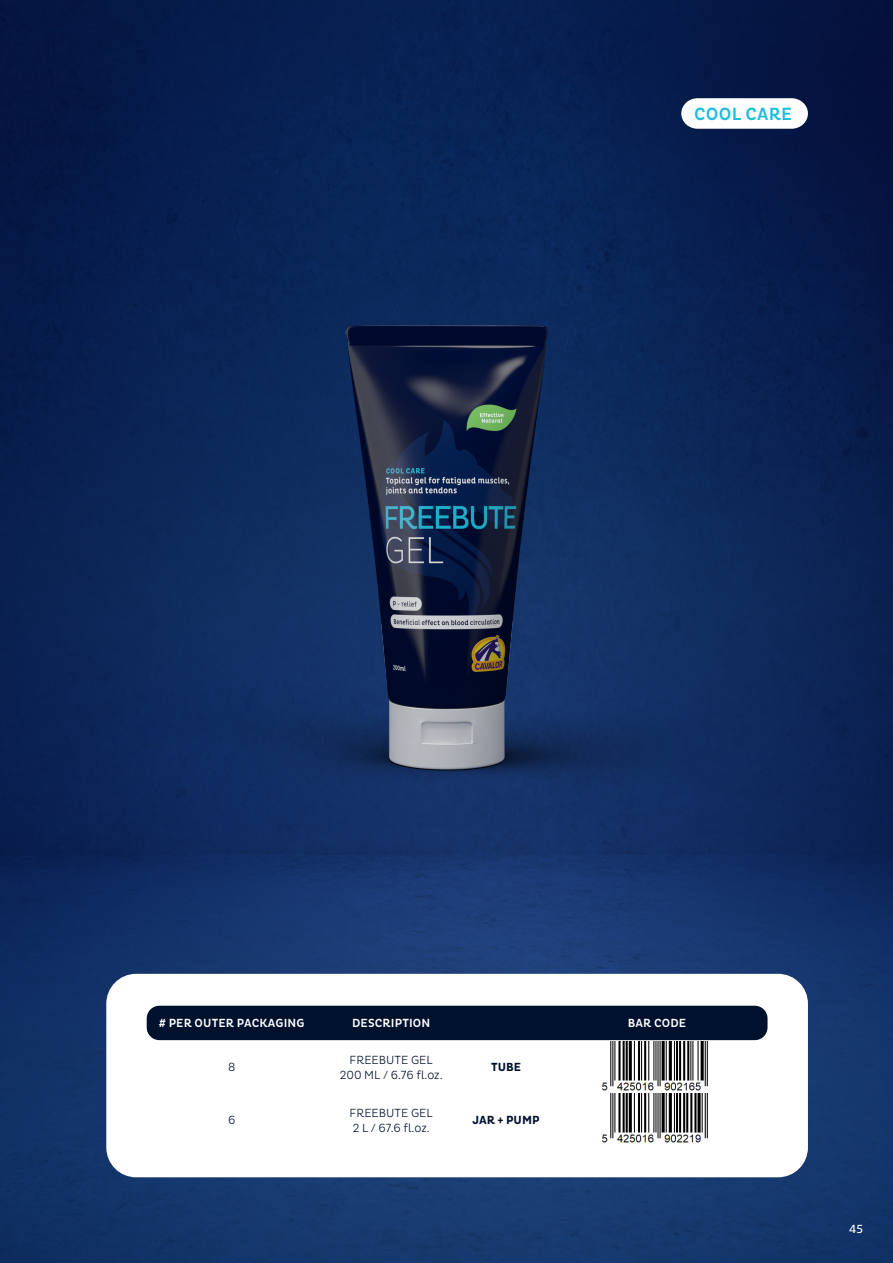
<style>
.page{position:relative;width:893px;height:1263px;background:#fff}
.page>*{position:absolute;margin:0;border:0;box-sizing:border-box;transform-origin:0 0}
.t1{font:500 18px "Pluto Cond";letter-spacing:.015em;color:#1cbeda}
.Body{font:300 12px/15px "Pluto Cond";color:#00112e;text-align:center}
.Titel{font:500 12px "Pluto Cond";letter-spacing:.015em;color:#fff}
.Body-2{font:700 12px "Pluto Cond";color:#00112e}
.t2{font:12px "Pluto Cond";color:#fff}
</style>
<div class="page">
<img style="left:0;top:0;width:893px;height:1263px">
<div style="left:106px;top:974px;width:702px;height:203px;background:#fff;border-radius:30px"></div>
<div style="left:147px;top:1006px;width:620px;height:34px;background:#00112e;border-radius:13px"></div>
<img style="left:601px;top:1041px;width:107px;height:50px">
<img style="left:601px;top:1094px;width:107px;height:49px">
<img style="left:106px;top:60px;width:702px;height:822px">
<img style="left:0;top:793px;width:62px;height:457px">
<img style="left:0;top:861px;width:51px;height:402px">
<p class="t1" style="left:694px;top:103px;width:99px">COOL CARE</p>
<p class="Titel" style="left:159px;top:1016px;width:147px"># PER OUTER PACKAGING</p>
<p class="Titel" style="left:352px;top:1016px;width:80px">DESCRIPTION</p>
<p class="Titel" style="left:628px;top:1016px;width:60px">BAR CODE</p>
<p class="Body" style="left:228px;top:1060px;width:9px">8</p>
<p class="Body" style="left:340px;top:1052px;width:104px">FREEBUTE GEL<br>200 ML / 6.76 fl.oz.</p>
<p class="Body-2" style="left:491px;top:1060px;width:31px">TUBE</p>
<p class="Body" style="left:228px;top:1113px;width:9px">6</p>
<p class="Body" style="left:350px;top:1105px;width:85px;text-align:left">FREEBUTE GEL<br>2 L / 67.6 fl.oz.</p>
<p class="Body-2" style="left:472px;top:1113px;width:69px">JAR + PUMP</p>
<p class="t2" style="left:849px;top:1222px;width:15px">45</p>
</div>
